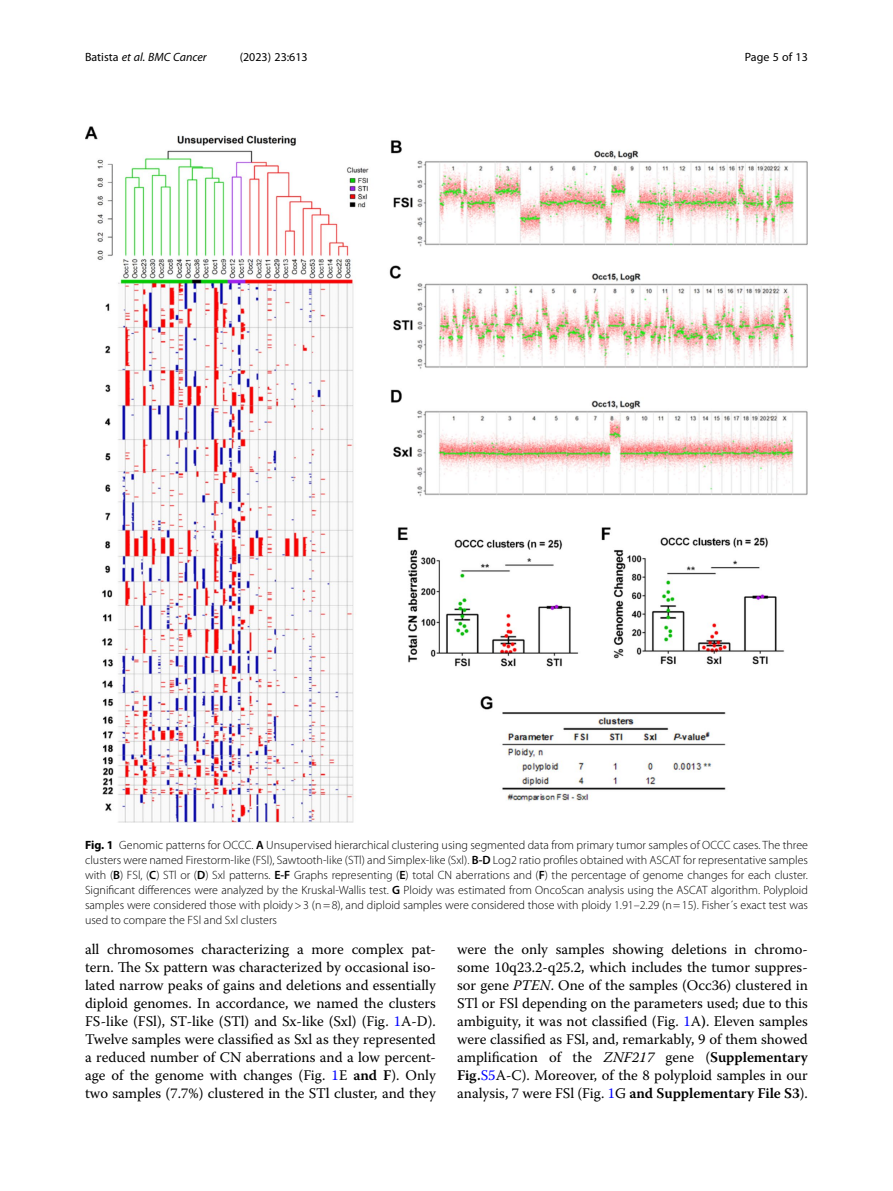
<style>
.page{position:relative;width:893px;height:1191px;background:#fff}
.page>*{position:absolute;margin:0;border:0;box-sizing:border-box;transform-origin:0 0}
.Body_Text{font:14.7px/18px "Warnock Pro";color:#000;text-align:justify}
.Figure_Caption{font:300 12px/15px "Myriad Pro";color:#000;text-align:justify}
.t1{font:italic 12px "Myriad Pro";color:#000}
.t2{font:12px "Myriad Pro";color:#000}
.s1{font-style:normal}
.s2{font-weight:700}
.s3{font-weight:600}
.s4{color:#00f}
.s5{font-style:italic}
</style>
<div class="page">
<img style="left:85px;top:126px;width:723px;height:696px">
<p class="t1" style="left:85px;top:50px;width:123px"><span class="s1">Batista</span> et al. BMC Cancer</p>
<p class="t2" style="left:240px;top:50px;width:70px">(2023) 23:613</p>
<p class="t2" style="left:745px;top:50px;width:65px">Page 5 of 13</p>
<p class="Figure_Caption" style="left:85px;top:838px;width:724px"><span class="s2">Fig. 1</span> Genomic patterns for OCCC. <span class="s3">A</span> Unsupervised hierarchical clustering using segmented data from primary tumor samples of OCCC cases. The three clusters were named Firestorm-like (FSl), Sawtooth-like (STl) and Simplex-like (Sxl). <span class="s3">B-D</span> Log2 ratio profiles obtained with ASCAT for representative samples with (<span class="s3">B</span>) FSl, (<span class="s3">C</span>) STl or (<span class="s3">D</span>) Sxl patterns. <span class="s3">E-F</span> Graphs representing (<span class="s3">E</span>) total CN aberrations and (<span class="s3">F</span>) the percentage of genome changes for each cluster.<br>Significant differences were analyzed by the Kruskal-Wallis test. <span class="s3">G</span> Ploidy was estimated from OncoScan analysis using the ASCAT algorithm. Polyploid samples were considered those with ploidy&gt;3 (n=8), and diploid samples were considered those with ploidy 1.91–2.29 (n=15). Fisher´s exact test was used to compare the FSl and Sxl clusters</p>
<p class="Body_Text" style="left:85px;top:940px;width:352px">all chromosomes characterizing a more complex pat&shy;tern. The Sx pattern was characterized by occasional iso&shy;lated narrow peaks of gains and deletions and essentially diploid genomes. In accordance, we named the clusters FS-like (FSl), ST-like (STl) and Sx-like (Sxl) (Fig. <span class="s4">1</span>A-D).<br>Twelve samples were classified as Sxl as they represented a reduced number of CN aberrations and a low percent&shy;age of the genome with changes (Fig. <span class="s4">1</span>E <span class="s3">and F</span>). Only two samples (7.7%) clustered in the STl cluster, and they</p>
<p class="Body_Text" style="left:457px;top:940px;width:352px">were the only samples showing deletions in chromo&shy;some 10q23.2-q25.2, which includes the tumor suppres&shy;sor gene <span class="s5">PTEN</span>. One of the samples (Occ36) clustered in STl or FSl depending on the parameters used; due to this ambiguity, it was not classified (Fig. <span class="s4">1</span>A<span class="s3">)</span>. Eleven samples were classified as FSl, and, remarkably, 9 of them showed amplification of the <span class="s5">ZNF217</span> gene (<span class="s3">Supplementary Fig.</span><span class="s4">S5</span>A-C). Moreover, of the 8 polyploid samples in our analysis, 7 were FSl (Fig. <span class="s4">1</span>G <span class="s3">and Supplementary File S3</span>).</p>
</div>
